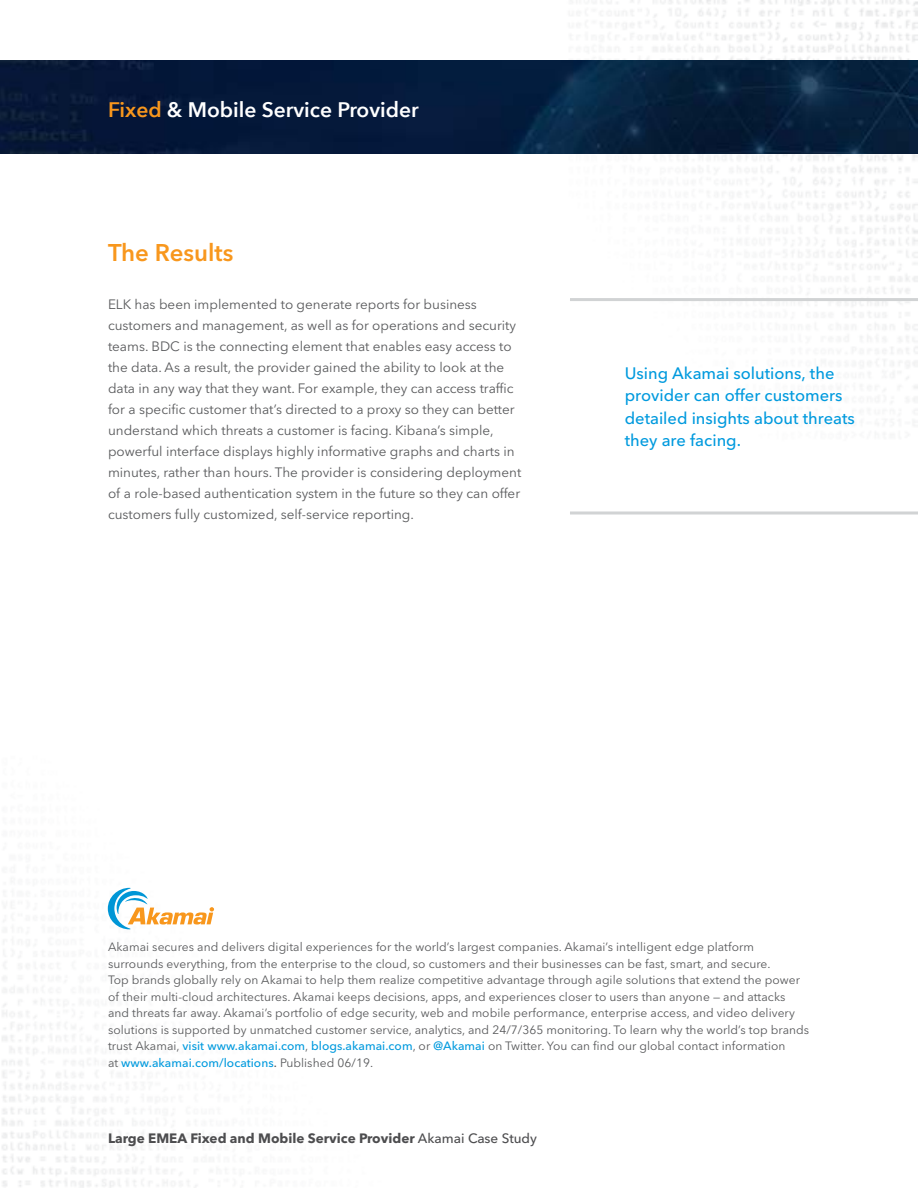
<style>
.page{position:relative;width:918px;height:1188px;background:#fff}
.page>*{position:absolute;margin:0;border:0;box-sizing:border-box;transform-origin:0 0}
.t1{font:600 24px "Avenir Next LT Pro";color:#f8971d}
.t2{font:600 21px "Avenir Next";color:#fff}
.t3{font:500 16.5px/22.5px "Avenir Next LT Pro";color:#009ade}
.t4{font:13.5px/21px "Avenir Next LT Pro";color:#58595b}
.t5{font:700 13.5px "Avenir Next LT Pro";color:#4d4d4f}
.t6{font:12px/16.5px "Avenir Next LT Pro";letter-spacing:.005em;color:#58595b}
.s1{color:#f8971d}
.s2{font-weight:500;color:#009ade}
.s3{color:#565a5c}
.s4{font-weight:500}
</style>
<div class="page">
<img style="left:0;top:0;width:918px;height:1188px">
<svg style="left:108px;top:888px;width:106px;height:41px"></svg>
<hr style="left:570px;top:298px;width:348px;height:3px;background:#d1d3d4">
<hr style="left:570px;top:512px;width:348px;height:3px;background:#d1d3d4">
<img style="left:0;top:60px;width:918px;height:93px">
<h2 class="t2" style="left:108px;top:92px;width:312px"><span class="s1">Fixed</span> &amp; Mobile Service Provider</h2>
<h1 class="t1" style="left:108px;top:238px;width:127px">The Results</h1>
<p class="t4" style="left:108px;top:294px;width:415px">ELK has been implemented to generate reports for business customers and management, as well as for operations and security teams. BDC is the connecting element that enables easy access to the data. As a result, the provider gained the ability to look at the data in any way that they want. For example, they can access traffic for a specific customer that’s directed to a proxy so they can better understand which threats a customer is facing. Kibana’s simple, powerful interface displays highly informative graphs and charts in minutes, rather than hours. The provider is considering deployment of a role-based authentication system in the future so they can offer customers fully customized, self-service reporting.</p>
<h3 class="t3" style="left:625px;top:362px;width:232px">Using Akamai solutions, the provider can offer customers detailed insights about threats they are facing.</h3>
<p class="t6" style="left:108px;top:939px;width:703px">Akamai secures and delivers digital experiences for the world’s largest companies. Akamai’s intelligent edge platform surrounds everything, from the enterprise to the cloud, so customers and their businesses can be fast, smart, and secure.<br>Top brands globally rely on Akamai to help them realize competitive advantage through agile solutions that extend the power of their multi-cloud architectures. Akamai keeps decisions, apps, and experiences closer to users than anyone — and attacks and threats far away. Akamai’s portfolio of edge security, web and mobile performance, enterprise access, and video delivery solutions is supported by unmatched customer service, analytics, and 24/7/365 monitoring. To learn why the world’s top brands trust Akamai, <span class="s2">visit www.akamai.com</span><span class="s3">,</span> <span class="s2">blogs.akamai.com</span>, or <span class="s2">@Akamai</span> on Twitter. You can find our global contact information<br>at <span class="s2">www.akamai.com/locations</span><span class="s4">.</span> Published 06/19.</p>
<p class="t5" style="left:108px;top:1130px;width:431px">Large EMEA Fixed and Mobile Service Provider <span class="s4">Akamai Case Study</span></p>
</div>
